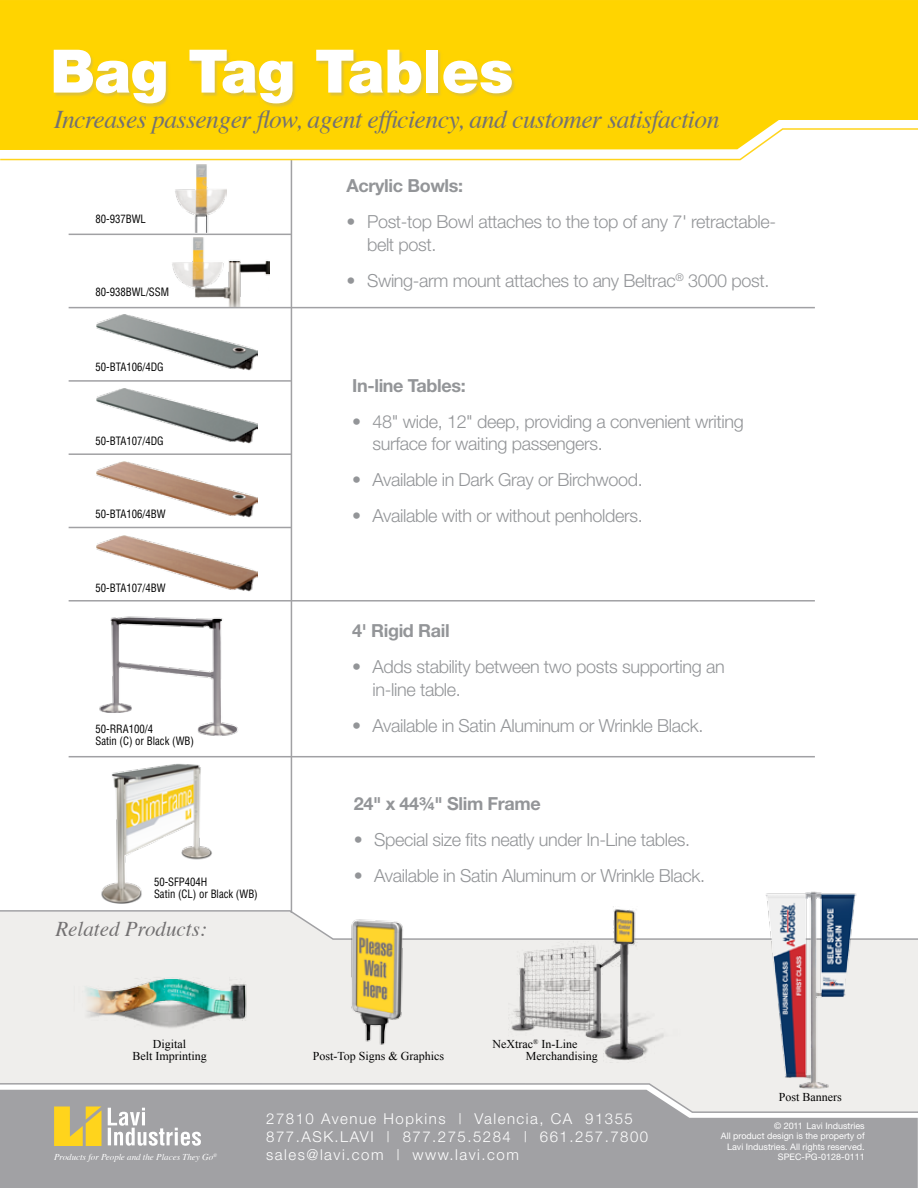
<style>
.page{position:relative;width:918px;height:1188px;background:#fff}
.page>*{position:absolute;margin:0;border:0;box-sizing:border-box;transform-origin:0 0}
.t1{font:900 60px "Helvetica Neue";letter-spacing:-.005em;color:#fff}
.t2{font:italic 25.5px "Times";letter-spacing:-.02em;color:#737172}
.t3{font:italic 21px "Times";color:#737172}
.t4{font:300 18px/22.5px "Helvetica Neue";letter-spacing:-.02em;color:#939598}
.t5{font:700 18px "Helvetica Neue";letter-spacing:-.02em;color:#939598}
.t6{font:300 15px/18px "Helvetica Neue";letter-spacing:.1em;color:#fff}
.t7{font:12px/12px "Times New Roman";color:#000}
.t8{font:condensed 11.25px/12px "Helvetica";color:#000;scale:.95 1}
.t9{font:9px/10.5px "Helvetica Neue";color:#fff;text-align:right}
.t10{font:italic 9px "Times";color:#fff}
</style>
<div class="page">
<div style="left:0;top:941px;width:918px;height:141px;background:#efeeec"></div>
<svg style="left:0;top:909px;width:918px;height:32px"></svg>
<img style="left:346px;top:912px;width:62px;height:136px">
<img style="left:508px;top:909px;width:175px;height:153px">
<img style="left:74px;top:968px;width:181px;height:65px">
<div style="left:0;top:1146px;width:918px;height:42px;background:#a1a1a4"></div>
<svg style="left:0;top:1082px;width:918px;height:64px;background:#b6b5b2"></svg>
<img style="left:172px;top:238px;width:98px;height:69px">
<img style="left:175px;top:165px;width:51px;height:67px">
<img style="left:99px;top:616px;width:139px;height:120px">
<img style="left:96px;top:462px;width:162px;height:56px">
<img style="left:96px;top:314px;width:162px;height:57px">
<img style="left:96px;top:536px;width:162px;height:56px">
<img style="left:96px;top:388px;width:162px;height:56px">
<hr style="left:291px;top:158px;width:1px;height:755px;background:#a1a1a4">
<hr style="left:69px;top:453px;width:222px;height:2px;background:#a1a1a4">
<hr style="left:69px;top:380px;width:222px;height:2px;background:#a1a1a4">
<hr style="left:69px;top:234px;width:222px;height:1px;background:#a1a1a4">
<hr style="left:69px;top:527px;width:222px;height:1px;background:#a1a1a4">
<hr style="left:69px;top:307px;width:746px;height:1px;background:#a1a1a4">
<hr style="left:69px;top:600px;width:746px;height:2px;background:#a1a1a4">
<img style="left:764px;top:891px;width:93px;height:201px">
<hr style="left:69px;top:756px;width:746px;height:1px;background:#a1a1a4">
<svg style="left:0;top:150px;width:755px;height:11px"></svg>
<div style="left:0;top:0;width:918px;height:150px;background:#ffd400"></div>
<div style="left:54px;top:50px;width:462px;height:57px;background:#a1a1a4;opacity:.35"></div>
<img style="left:101px;top:763px;width:111px;height:141px">
<h1 class="t1" style="left:50px;top:35px;width:465px">Bag Tag Tables</h1>
<h2 class="t2" style="left:54px;top:97px;width:667px">Increases passenger flow, agent efficiency, and customer satisfaction</h2>
<p class="t8" style="left:96px;top:212px;width:55px">80-937BWL</p>
<p class="t8" style="left:96px;top:285px;width:79px">80-938BWL/SSM</p>
<p class="t8" style="left:96px;top:361px;width:73px">50-BTA106/4DG</p>
<p class="t8" style="left:96px;top:434px;width:73px">50-BTA107/4DG</p>
<p class="t8" style="left:96px;top:508px;width:75px">50-BTA106/4BW</p>
<p class="t8" style="left:96px;top:582px;width:75px">50-BTA107/4BW</p>
<p class="t8" style="left:96px;top:722px;width:105px">50-RRA100/4<br>Satin (C) or Black (WB)</p>
<p class="t8" style="left:154px;top:875px;width:111px">50-SFP404H<br>Satin (CL) or Black (WB)</p>
<p class="t3" style="left:56px;top:911px;width:153px">Related Products:</p>
<p class="t7" style="left:132px;top:1038px;width:76px;text-align:center">Digital<br>Belt Imprinting</p>
<p class="t5" style="left:347px;top:175px;width:118px">Acrylic Bowls:</p>
<p class="t4" style="left:367px;top:210px;width:410px;text-indent:-20px">• Post-top Bowl attaches to the top of any 7' retractable&shy;belt post.</p>
<p class="t4" style="left:347px;top:269px;width:424px">• Swing-arm mount attaches to any Beltrac<sup>®</sup> 3000 post.</p>
<p class="t5" style="left:352px;top:374px;width:115px">In-line Tables:</p>
<p class="t4" style="left:373px;top:410px;width:373px;text-indent:-20px">• 48" wide, 12" deep, providing a convenient writing surface for waiting passengers.</p>
<p class="t4" style="left:352px;top:468px;width:292px">• Available in Dark Gray or Birchwood.</p>
<p class="t4" style="left:352px;top:504px;width:292px">• Available with or without penholders.</p>
<p class="t5" style="left:352px;top:620px;width:99px">4' Rigid Rail</p>
<p class="t4" style="left:373px;top:655px;width:354px;text-indent:-20px">• Adds stability between two posts supporting an in-line table.</p>
<p class="t4" style="left:352px;top:714px;width:353px">• Available in Satin Aluminum or Wrinkle Black.</p>
<p class="t5" style="left:354px;top:793px;width:189px">24" x 44¾" Slim Frame</p>
<p class="t4" style="left:354px;top:828px;width:338px">• Special size fits neatly under In-Line tables.</p>
<p class="t4" style="left:354px;top:864px;width:353px">• Available in Satin Aluminum or Wrinkle Black.</p>
<p class="t7" style="left:313px;top:1049px;width:133px">Post-Top Signs &amp; Graphics</p>
<p class="t7" style="left:526px;top:1038px;width:73px;text-indent:-33px">NeXtrac<sup>®</sup> In-Line<br>Merchandising</p>
<p class="t7" style="left:779px;top:1091px;width:64px">Post Banners</p>
<p class="t6" style="left:266px;top:1109px;width:383px">27810 Avenue Hopkins | Valencia, CA 91355<br>877.ASK.LAVI | 877.275.5284 | 661.257.7800</p>
<p class="t10" style="left:54px;top:1149px;width:165px">Products for People and the Places They Go<sup>®</sup></p>
<p class="t6" style="left:266px;top:1145px;width:254px">sales@lavi.com | www.lavi.com</p>
<p class="t9" style="left:721px;top:1120px;width:145px">© 2011 Lavi Industries<br>All product design is the property of<br>Lavi Industries. All rights reserved.<br>SPEC-PG-0128-0111</p>
</div>
